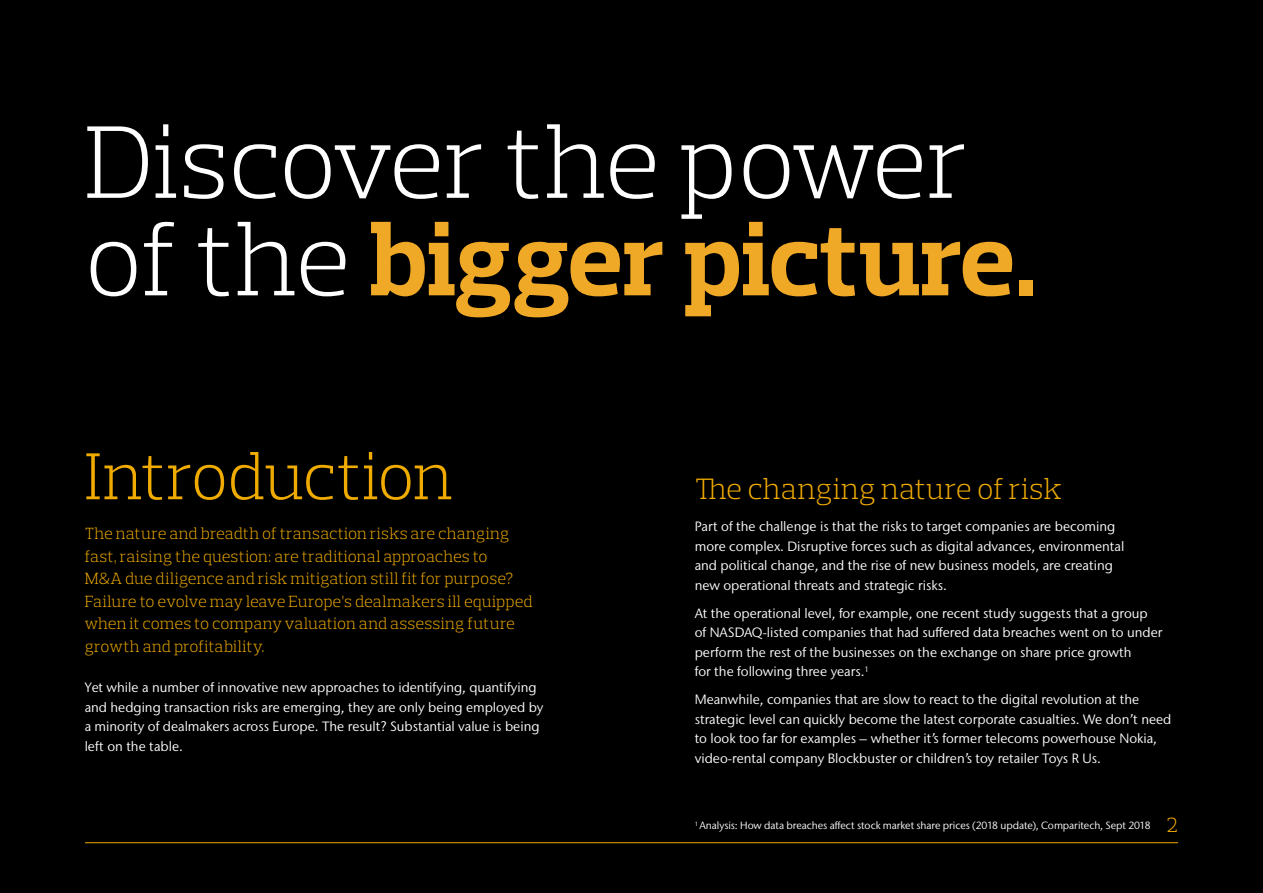
<style>
.page{position:relative;width:1263px;height:893px;background:#000001}
.page>*{position:absolute;margin:0;border:0;box-sizing:border-box;transform-origin:0 0}
.t1{font:300 105px/97.5px "Prelo Slab";letter-spacing:-.01em;color:#fff}
.Intro_page_headers{font:300 67.5px "Prelo Slab";letter-spacing:-.015em;color:#f0ab00}
.Subhead{font:300 30px "Prelo Slab";letter-spacing:.01em;color:#f0ab00}
.Intro_lead_paragraph{font:300 16.5px/22.5px "Prelo Slab";letter-spacing:.005em;color:#f0ab00}
.Body_text__Stone_San{font:13.5px/19.5px "Stone Sans IIITC Std";color:#fff}
.Intro_page_subheader{font:10.5px "Stone Sans IIITC Std";letter-spacing:-.01em;color:#fff}
.s1{font-weight:700;color:#f0a926}
.s2{font-family:"Prelo Slab";font-weight:300;font-size:21px;color:#f0ab00}
</style>
<div class="page">
<hr style="left:85px;top:842px;width:1093px;height:1px;background:#f0ab00">
<p class="t1" style="left:85px;top:113px;width:954px">Discover the power of the <span class="s1">bigger picture.</span></p>
<p class="Intro_page_headers" style="left:85px;top:435px;width:370px">Introduction</p>
<p class="Intro_lead_paragraph" style="left:85px;top:522px;width:450px">The nature and breadth of transaction risks are changing fast, raising the question: are traditional approaches to<br>M&amp;A due diligence and risk mitigation still fit for purpose?<br>Failure to evolve may leave Europe’s dealmakers ill equipped when it comes to company valuation and assessing future growth and profitability.</p>
<p class="Body_text__Stone_San" style="left:85px;top:678px;width:460px">Yet while a number of innovative new approaches to identifying, quantifying and hedging transaction risks are emerging, they are only being employed by a minority of dealmakers across Europe. The result? Substantial value is being left on the table.</p>
<p class="Subhead" style="left:695px;top:470px;width:369px">The changing nature of risk</p>
<p class="Body_text__Stone_San" style="left:695px;top:516px;width:431px">Part of the challenge is that the risks to target companies are becoming more complex. Disruptive forces such as digital advances, environmental and political change, and the rise of new business models, are creating new operational threats and strategic risks.</p>
<p class="Body_text__Stone_San" style="left:695px;top:603px;width:469px">At the operational level, for example, one recent study suggests that a group of NASDAQ-listed companies that had suffered data breaches went on to under perform the rest of the businesses on the exchange on share price growth<br>for the following three years.<sup>1</sup></p>
<p class="Body_text__Stone_San" style="left:695px;top:689px;width:478px">Meanwhile, companies that are slow to react to the digital revolution at the strategic level can quickly become the latest corporate casualties. We don’t need to look too far for examples – whether it’s former telecoms powerhouse Nokia, video-rental company Blockbuster or children’s toy retailer Toys R Us.</p>
<p class="Intro_page_subheader" style="left:695px;top:819px;width:485px"><sup>1</sup> Analysis: How data breaches affect stock market share prices (2018 update), Comparitech, Sept 2018 <span class="s2">2</span></p>
</div>
